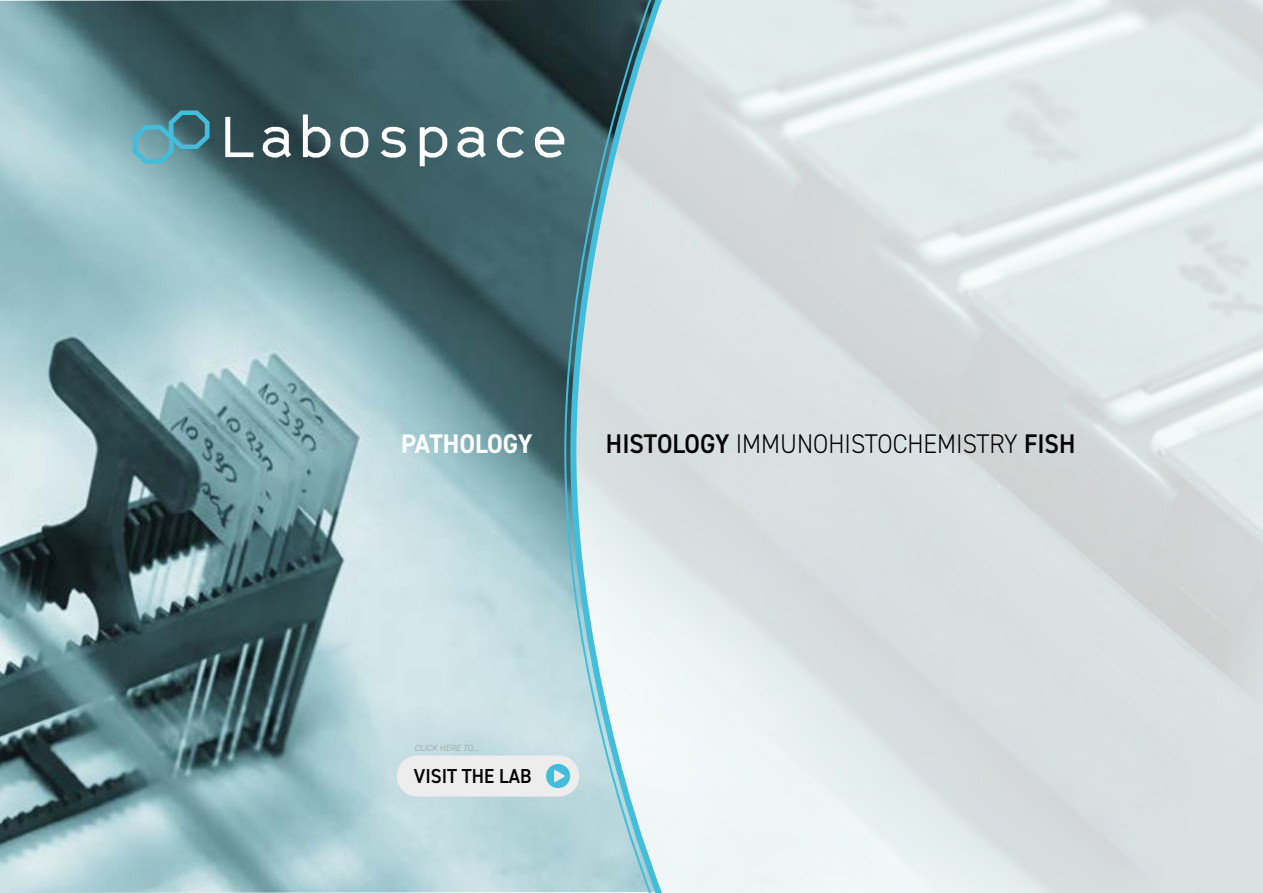
<style>
.page{position:relative;width:1263px;height:893px;background:#fff}
.page>*{position:absolute;margin:0;border:0;box-sizing:border-box;transform-origin:0 0}
.t1{font:300 27px "DIN2014";color:#000;scale:.94 1}
.t2{font:700 27px "DIN2014";letter-spacing:-.01em;color:#fff;scale:.94 1}
.t3{font:600 20.25px "DIN2014";color:#000;scale:.94 1}
.t4{font:italic 300 9px "DIN2014";color:#9d9d9c}
.s1{font-weight:600}
</style>
<div class="page">
<img style="left:0;top:0;width:563px;height:893px">
<svg style="left:563px;top:0;width:4px;height:893px"></svg>
<svg style="left:567px;top:0;width:99px;height:893px"></svg>
<svg style="left:133px;top:110px;width:77px;height:54px"></svg>
<svg style="left:225px;top:117px;width:28px;height:40px"></svg>
<svg style="left:263px;top:127px;width:28px;height:31px"></svg>
<svg style="left:303px;top:114px;width:27px;height:44px"></svg>
<svg style="left:340px;top:127px;width:28px;height:31px"></svg>
<svg style="left:381px;top:127px;width:25px;height:31px"></svg>
<svg style="left:420px;top:127px;width:27px;height:39px"></svg>
<svg style="left:457px;top:127px;width:29px;height:31px"></svg>
<svg style="left:497px;top:127px;width:27px;height:31px"></svg>
<svg style="left:535px;top:127px;width:29px;height:31px"></svg>
<div style="left:397px;top:755px;width:182px;height:41px;background:#ededed;border-radius:21px"></div>
<svg style="left:546px;top:764px;width:24px;height:24px"></svg>
<p class="t2" style="left:401px;top:428px;width:141px">PATHOLOGY</p>
<p class="t1" style="left:606px;top:431px;width:501px"><span class="s1">HISTOLOGY</span> IMMUNOHISTOCHEMISTRY <span class="s1">FISH</span></p>
<p class="t4" style="left:415px;top:744px;width:65px">CLICK HERE TO...</p>
<p class="t3" style="left:414px;top:767px;width:127px">VISIT THE LAB</p>
</div>
